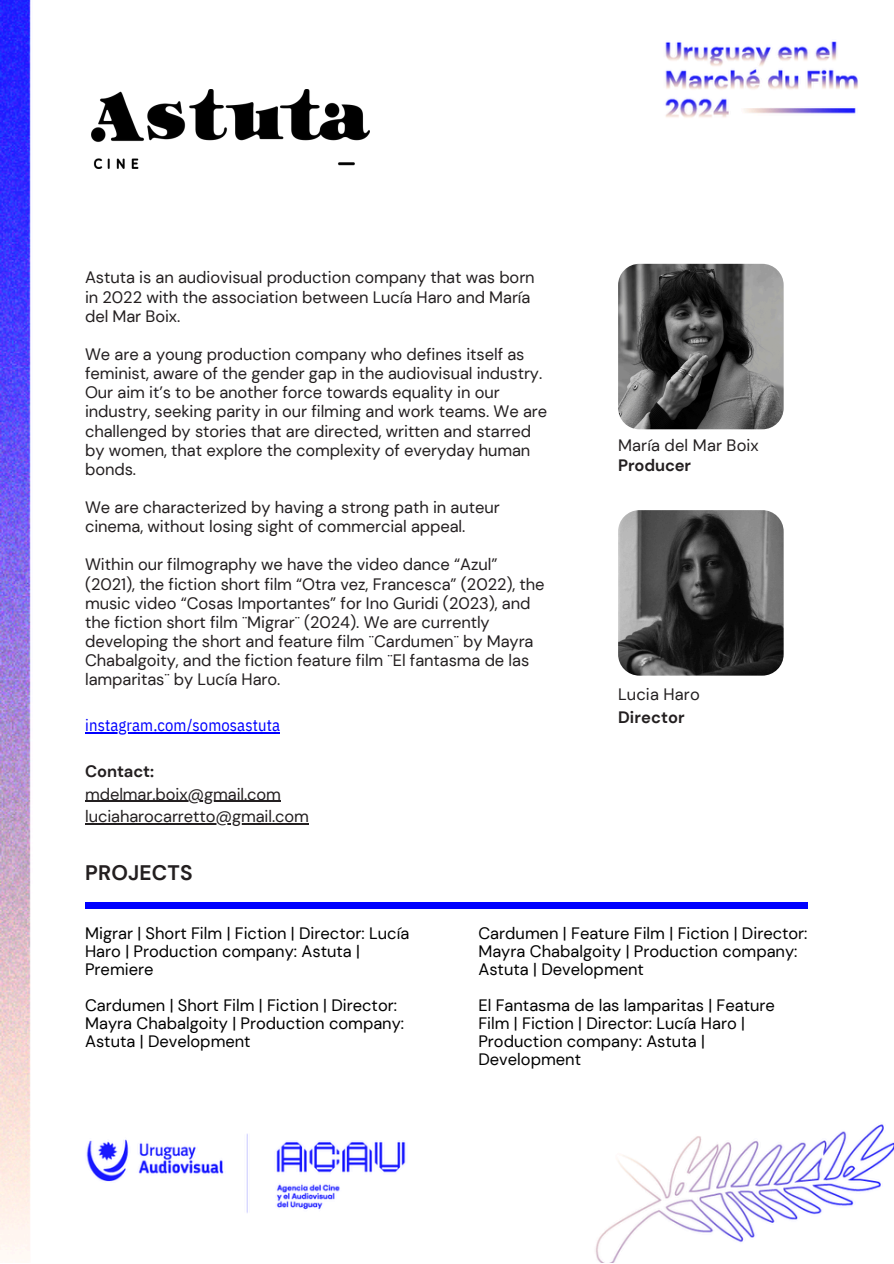
<style>
.page{position:relative;width:894px;height:1264px;background:#fff}
.page>*{position:absolute;margin:0;border:0;box-sizing:border-box;transform-origin:0 0}
.t1{font:700 21px "DM Sans";letter-spacing:.005em;color:#231f20}
.t2{font:16.5px/19.2px "DM Sans";letter-spacing:-.005em;color:#231f20}
.t3{font:16.5px/18px "DM Sans";color:#000}
.t4{font:16.5px "IBM Plex Sans Cond";letter-spacing:.005em;color:#00f}
.t5{font:700 16.5px "DM Sans";letter-spacing:-.005em;color:#231f20}
</style>
<div class="page">
<img style="left:0;top:1px;width:893px;height:1261px">
<img style="left:618px;top:264px;width:165px;height:165px;border-radius:21px">
<div style="left:85px;top:902px;width:723px;height:7px;background:#00f"></div>
<img style="left:618px;top:510px;width:165px;height:165px;border-radius:21px">
<img style="left:91px;top:89px;width:278px;height:79px">
<hr style="left:85px;top:800px;width:196px;height:1px;background:#231f20">
<hr style="left:85px;top:823px;width:224px;height:1px;background:#231f20">
<hr style="left:85px;top:732px;width:195px;height:1px;background:#00f">
<p class="t2" style="left:85px;top:268px;width:451px">Astuta is an audiovisual production company that was born in 2022 with the association between Lucía Haro and María del Mar Boix.</p>
<p class="t2" style="left:85px;top:345px;width:463px">We are a young production company who defines itself as feminist, aware of the gender gap in the audiovisual industry.<br>Our aim it’s to be another force towards equality in our industry, seeking parity in our filming and work teams. We are challenged by stories that are directed, written and starred by women, that explore the complexity of everyday human bonds.</p>
<p class="t2" style="left:85px;top:498px;width:416px">We are characterized by having a strong path in auteur cinema, without losing sight of commercial appeal.</p>
<h2 class="t2" style="left:85px;top:555px;width:461px">Within our filmography we have the video dance “Azul” (2021), the fiction short film “Otra vez, Francesca” (2022), the music video “Cosas Importantes” for Ino Guridi (2023), and the fiction short film ¨Migrar¨ (2024). We are currently developing the short and feature film ¨Cardumen¨ by Mayra Chabalgoity, and the fiction feature film ¨El fantasma de las lamparitas¨ by Lucía Haro.</h2>
<p class="t4" style="left:85px;top:714px;width:196px">instagram.com/somosastuta</p>
<p class="t5" style="left:85px;top:760px;width:70px">Contact:</p>
<p class="t2" style="left:85px;top:784px;width:197px">mdelmar.boix@gmail.com</p>
<p class="t2" style="left:85px;top:806px;width:225px">luciaharocarretto@gmail.com</p>
<p class="t1" style="left:85px;top:859px;width:109px">PROJECTS</p>
<p class="t2" style="left:618px;top:436px;width:142px">María del Mar Boix</p>
<p class="t5" style="left:618px;top:455px;width:75px">Producer</p>
<p class="t2" style="left:618px;top:685px;width:83px">Lucia Haro</p>
<p class="t5" style="left:618px;top:706px;width:68px">Director</p>
<h1 class="t3" style="left:85px;top:924px;width:325px">Migrar | Short Film | Fiction | Director: Lucía<br>Haro | Production company: Astuta |<br>Premiere</h1>
<p class="t3" style="left:85px;top:996px;width:320px">Cardumen | Short Film | Fiction | Director:<br>Mayra Chabalgoity | Production company:<br>Astuta | Development</p>
<p class="t3" style="left:478px;top:924px;width:330px">Cardumen | Feature Film | Fiction | Director:<br>Mayra Chabalgoity | Production company:<br>Astuta | Development</p>
<p class="t3" style="left:478px;top:996px;width:298px">El Fantasma de las lamparitas | Feature<br>Film | Fiction | Director: Lucía Haro |<br>Production company: Astuta |<br>Development</p>
</div>
